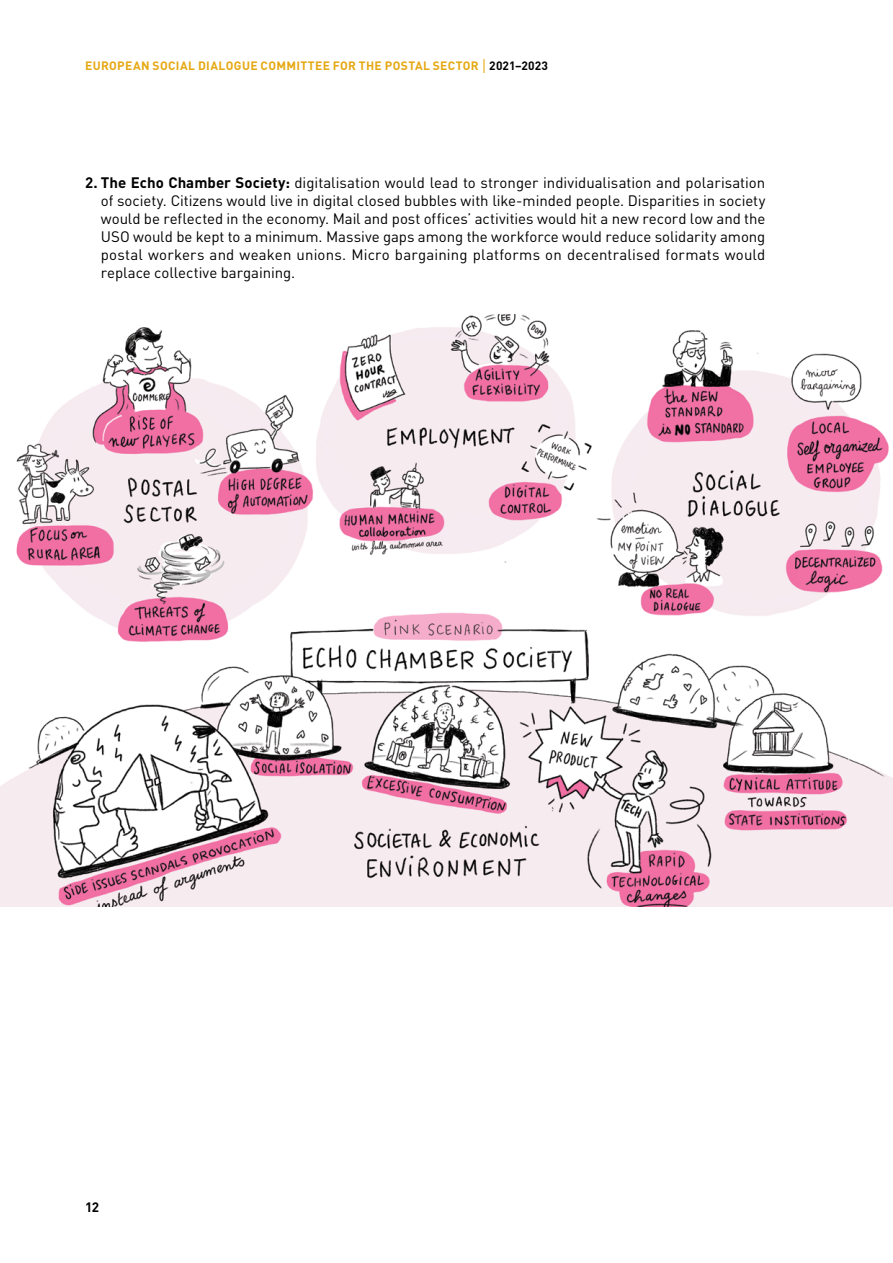
<style>
.page{position:relative;width:893px;height:1263px;background:#fff}
.page>*{position:absolute;margin:0;border:0;box-sizing:border-box;transform-origin:0 0}
.Body{font:15px/18px "DIN Pro";letter-spacing:.005em;color:#000;text-align:justify}
.t1{font:700 13.5px "DIN Pro";color:#000}
.t2{font:700 12px "DIN Pro";letter-spacing:.03em;color:#e5a812}
.s1{font-weight:300;font-size:19.5px}
.s2{color:#000}
.s3{font-weight:700}
</style>
<div class="page">
<img style="left:0;top:314px;width:893px;height:592px">
<p class="t2" style="left:85px;top:56px;width:464px">EUROPEAN SOCIAL DIALOGUE COMMITTEE FOR THE POSTAL SECTOR <span class="s1">I</span> <span class="s2">2021–2023</span></p>
<p class="Body" style="left:101px;top:172px;width:666px;text-indent:-16px"><span class="s3">2. The Echo Chamber Society:</span> digitalisation would lead to stronger individualisation and polarisation of society. Citizens would live in digital closed bubbles with like-minded people. Disparities in society would be reflected in the economy. Mail and post offices’ activities would hit a new record low and the USO would be kept to a minimum. Massive gaps among the workforce would reduce solidarity among postal workers and weaken unions. Micro bargaining platforms on decentralised formats would replace collective bargaining.</p>
<p class="t1" style="left:85px;top:1195px;width:16px">12</p>
</div>
